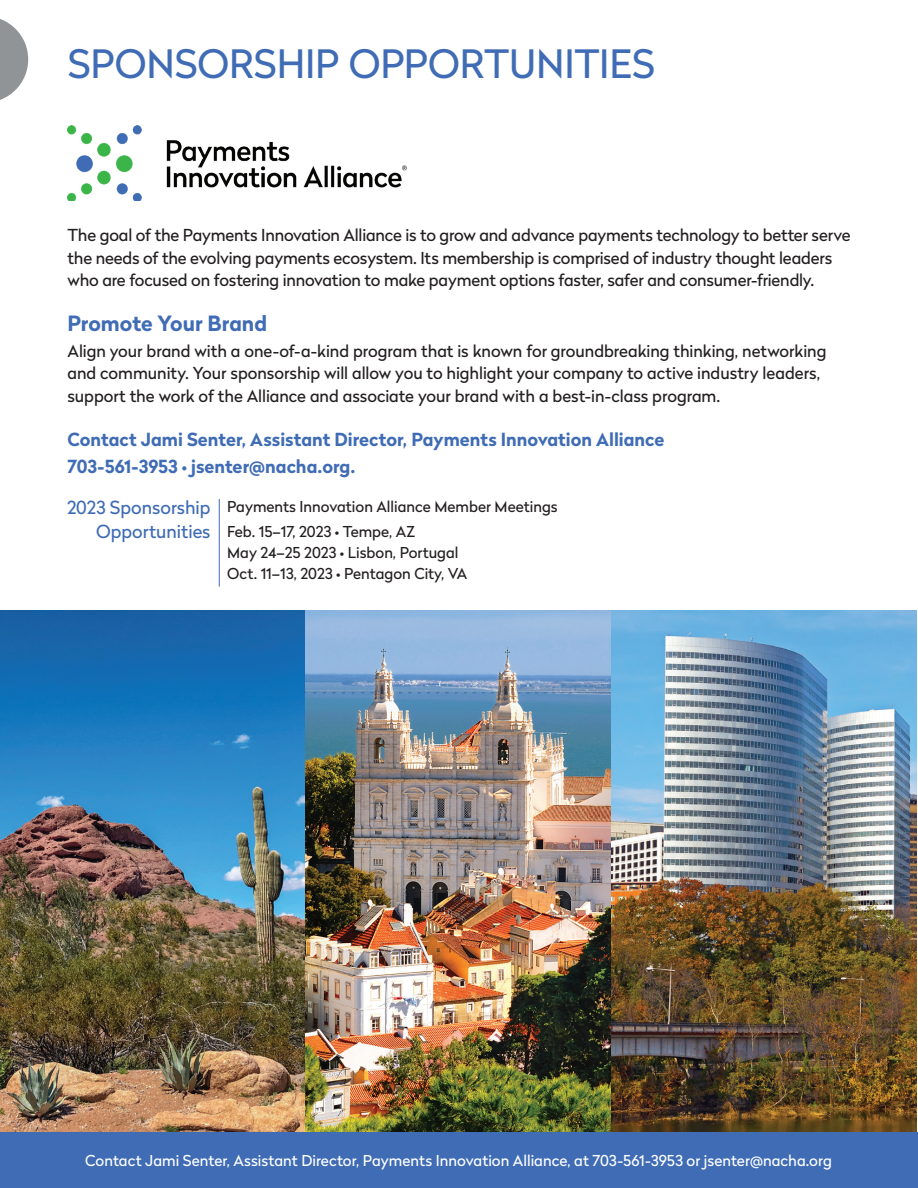
<style>
.page{position:relative;width:918px;height:1188px;background:#fff}
.page>*{position:absolute;margin:0;border:0;box-sizing:border-box;transform-origin:0 0}
.t1{font:39px "Radikal";color:#3f6cb5}
.t2{font:700 21px "Radikal";color:#3f6cb5}
.t3{font:700 18px/27px "Radikal";color:#3f6cb5}
.t4{font:18px/24px "Radikal";color:#3f6cb5;text-align:right}
.t5{font:16.5px/22.5px "Radikal";letter-spacing:-.005em;color:#231f20}
.t6{font:15px/25.5px "Radikal";color:#231f20}
.t7{font:15px "Radikal";color:#fff}
</style>
<div class="page">
<img style="left:0;top:611px;width:917px;height:521px">
<div style="left:0;top:1132px;width:918px;height:56px;background:#3f6cb5"></div>
<img style="left:67px;top:126px;width:340px;height:75px">
<svg style="left:0;top:19px;width:28px;height:81px"></svg>
<hr style="left:219px;top:499px;width:1px;height:88px;background:#3f6cb5">
<h1 class="t1" style="left:68px;top:36px;width:589px">SPONSORSHIP OPPORTUNITIES</h1>
<p class="t5" style="left:68px;top:223px;width:785px">The goal of the Payments Innovation Alliance is to grow and advance payments technology to better serve the needs of the evolving payments ecosystem. Its membership is comprised of industry thought leaders who are focused on fostering innovation to make payment options faster, safer and consumer-friendly.</p>
<p class="t2" style="left:68px;top:309px;width:201px">Promote Your Brand</p>
<p class="t5" style="left:68px;top:339px;width:761px">Align your brand with a one-of-a-kind program that is known for groundbreaking thinking, networking and community. Your sponsorship will allow you to highlight your company to active industry leaders, support the work of the Alliance and associate your brand with a best-in-class program.</p>
<p class="t3" style="left:68px;top:425px;width:598px">Contact Jami Senter, Assistant Director, Payments Innovation Alliance<br>703-561-3953 • jsenter@nacha.org.</p>
<p class="t6" style="left:227px;top:493px;width:332px">Payments Innovation Alliance Member Meetings<br>Feb. 15–17, 2023 • Tempe, AZ</p>
<p class="t6" style="left:227px;top:542px;width:242px;line-height:21px">May 24–25 2023 • Lisbon, Portugal<br>Oct. 11–13, 2023 • Pentagon City, VA</p>
<p class="t4" style="left:67px;top:495px;width:145px">2023 Sponsorship<br>Opportunities</p>
<p class="t7" style="left:85px;top:1150px;width:748px">Contact Jami Senter, Assistant Director, Payments Innovation Alliance, at 703-561-3953 or jsenter@nacha.org</p>
</div>
